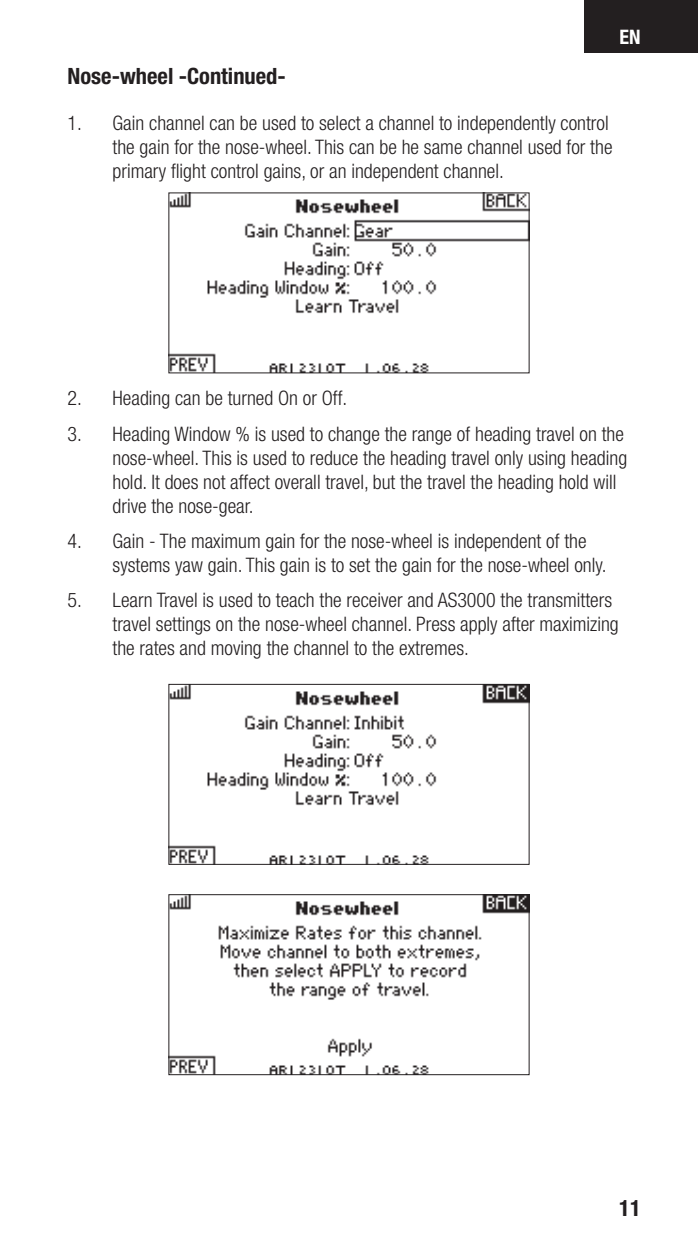
<style>
.page{position:relative;width:698px;height:1260px;background:#fff}
.page>*{position:absolute;margin:0;border:0;box-sizing:border-box;transform-origin:0 0}
.t1{font:700 condensed 22.5px "Helvetica Neue LT Std";color:#231f20}
.t2{font:300 condensed 20px/24px "Helvetica Neue LT Std";color:#231f20}
.t3{font:700 condensed 20px "Helvetica Neue LT Std";color:#fff}
</style>
<div class="page">
<div style="left:584px;top:0;width:114px;height:53px;background:#231f20"></div>
<img style="left:170px;top:896px;width:357px;height:177px">
<div style="left:168px;top:894px;width:361px;height:181px;border:1px solid #231f20"></div>
<img style="left:170px;top:686px;width:357px;height:177px">
<div style="left:168px;top:684px;width:361px;height:181px;border:1px solid #231f20"></div>
<img style="left:170px;top:195px;width:357px;height:176px">
<p class="t3" style="left:619px;top:25px;width:23px">EN</p>
<p class="t1" style="left:68px;top:62px;width:220px">Nose-wheel -Continued-</p>
<p class="t2" style="left:112px;top:111px;width:501px;text-indent:-45px">1. Gain channel can be used to select a channel to independently control the gain for the nose-wheel. This can be he same channel used for the primary flight control gains, or an independent channel.</p>
<p class="t2" style="left:68px;top:386px;width:281px">2. Heading can be turned On or Off.</p>
<p class="t2" style="left:112px;top:421px;width:516px;text-indent:-45px">3. Heading Window % is used to change the range of heading travel on the nose-wheel. This is used to reduce the heading travel only using heading hold. It does not affect overall travel, but the travel the heading hold will drive the nose-gear.</p>
<p class="t2" style="left:112px;top:529px;width:495px;text-indent:-45px">4. Gain - The maximum gain for the nose-wheel is independent of the systems yaw gain. This gain is to set the gain for the nose-wheel only.</p>
<p class="t2" style="left:112px;top:588px;width:507px;text-indent:-45px">5. Learn Travel is used to teach the receiver and AS3000 the transmitters travel settings on the nose-wheel channel. Press apply after maximizing the rates and moving the channel to the extremes.</p>
<p class="t1" style="left:619px;top:1195px;width:23px">11</p>
</div>
